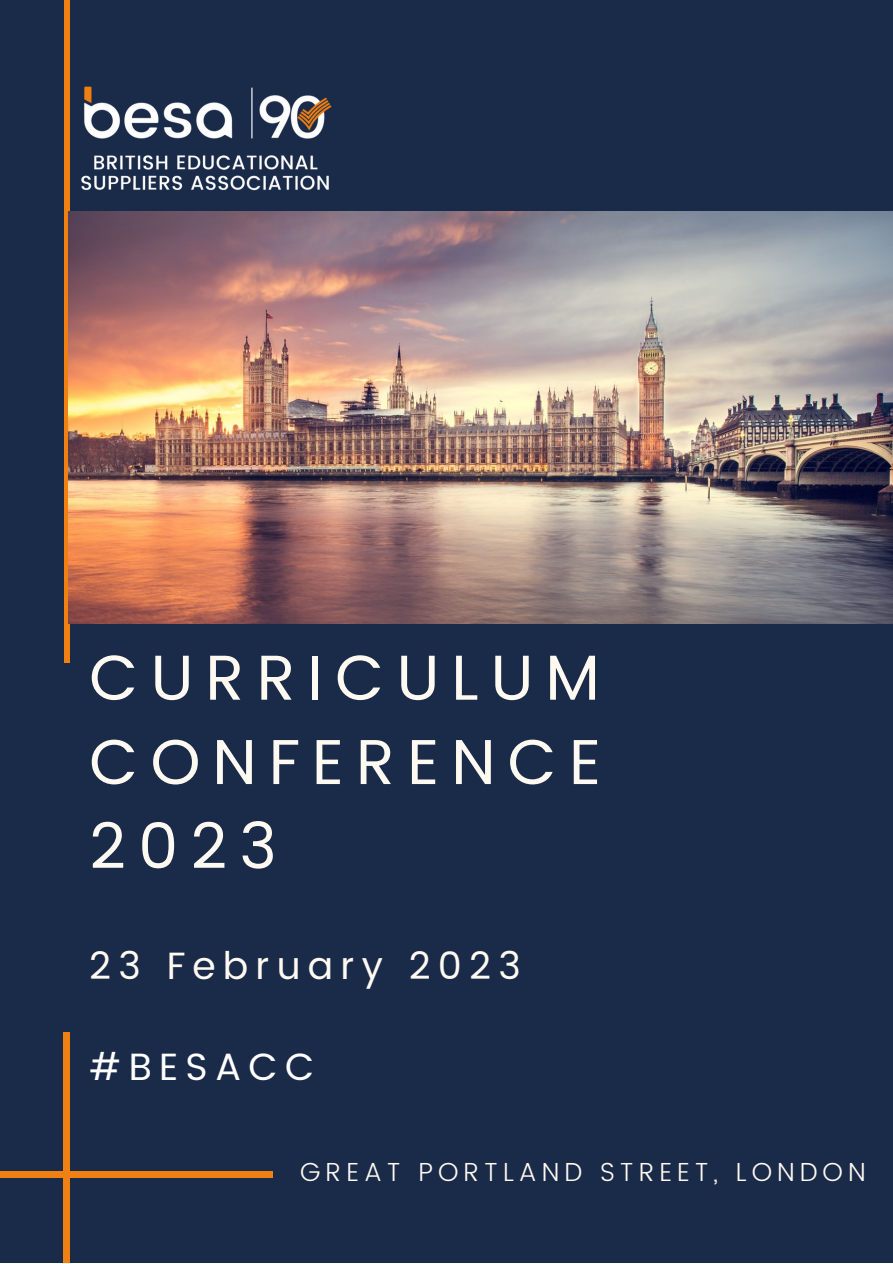
<style>
.page{position:relative;width:893px;height:1264px;background:#fff}
.page>*{position:absolute;margin:0;border:0;box-sizing:border-box;transform-origin:0 0}
.t1{font:63.45px/84.3px "Poppins";letter-spacing:.19em;color:#fffaf1;text-align:justify}
.t2{font:37.95px "Poppins";letter-spacing:.19em;color:#fffaf1}
.t3{font:37.95px "Poppins";letter-spacing:.19em;color:#fff}
.t4{font:300 26.1px "Poppins";letter-spacing:.19em;color:#fffaf1}
</style>
<div class="page">
<div style="left:0;top:0;width:892px;height:1262px;background:#1a2a49"></div>
<div style="left:64px;top:0;width:5px;height:663px;background:#f08012"></div>
<div style="left:0;top:1171px;width:272px;height:6px;background:#f08012"></div>
<div style="left:63px;top:1031px;width:6px;height:231px;background:#f08012"></div>
<img style="left:69px;top:211px;width:823px;height:412px">
<img style="left:68px;top:0;width:294px;height:295px">
<h1 class="t1" style="left:89px;top:635px;width:513px">CURRICULUM CONFERENCE 2023</h1>
<h2 class="t2" style="left:89px;top:943px;width:433px">23 February 2023</h2>
<h2 class="t3" style="left:89px;top:1044px;width:227px">#BESACC</h2>
<p class="t4" style="left:300px;top:1156px;width:567px">GREAT PORTLAND STREET, LONDON</p>
</div>
